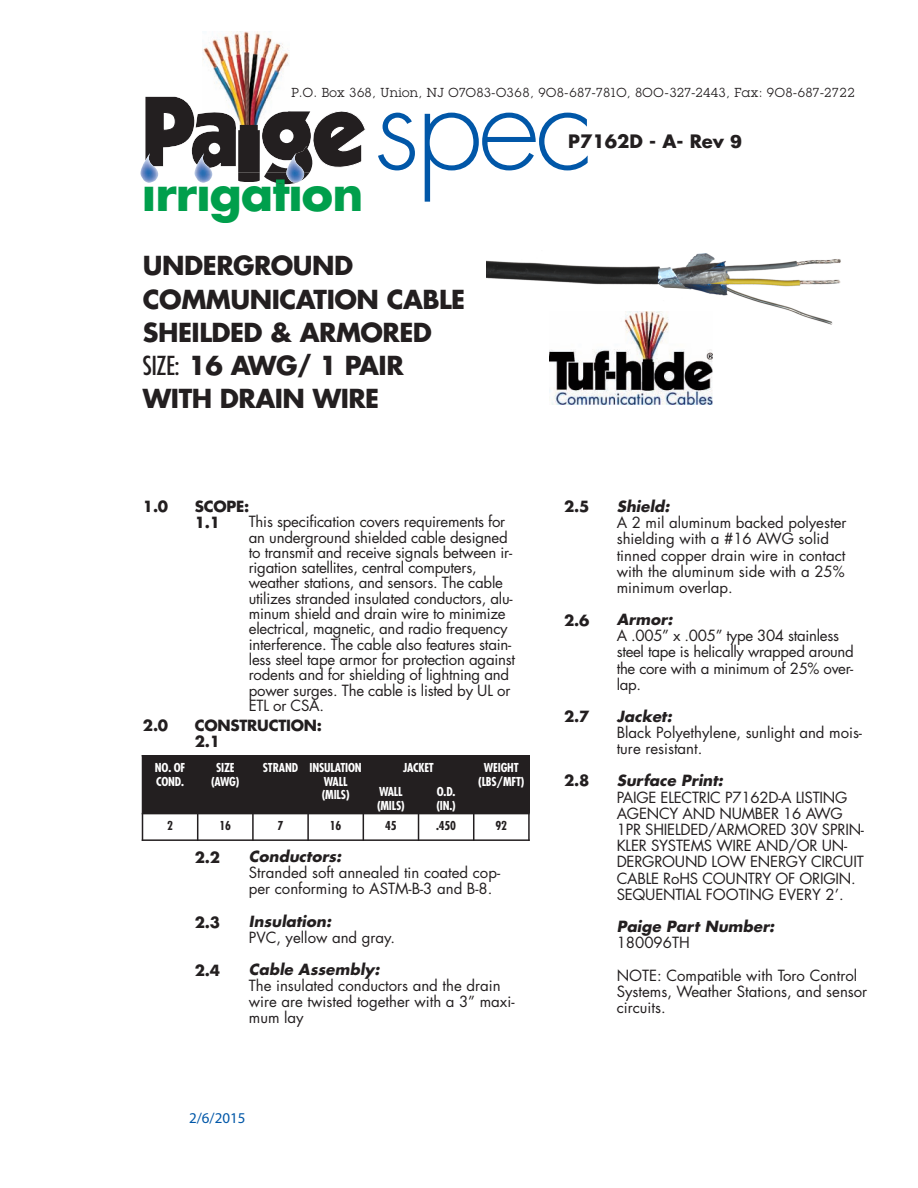
<style>
.page{position:relative;width:918px;height:1188px;background:#fff}
.page>*{position:absolute;margin:0;border:0;box-sizing:border-box;transform-origin:0 0}
.t1{font:300 120px "Futura";color:#0157a8}
.t2{font:700 47.25px "Futura";letter-spacing:-.02em;color:#009f4c}
.t3{font:700 25.5px/33.3px "Futura";letter-spacing:-.02em;color:#231f20}
.t4{font:700 18px "Futura";color:#231f20}
.t5{font:15px/16.2px "Futura";letter-spacing:-.015em;color:#231f20}
.t6{font:italic 700 15px "Futura";letter-spacing:.005em;color:#231f20}
.t7{font:700 15px/16.5px "Futura";letter-spacing:-.015em;color:#231f20}
.t8{font:15px "Myriad Pro";color:#0157a8}
.t9{font:12.75px "Lubalin Graph";letter-spacing:.025em;color:#231f20}
.t10{font:700 condensed 12px/13.5px "Futura";letter-spacing:-.015em;color:#fff}
.t11{font:700 condensed 12px "Futura";letter-spacing:-.015em;color:#231f20}
.s1{font-family:"Arial";font-weight:900}
.s2{font-weight:400;font-stretch:condensed}
</style>
<div class="page">
<img style="left:202px;top:32px;width:87px;height:64px">
<svg style="left:145px;top:96px;width:221px;height:89px"></svg>
<img style="left:140px;top:153px;width:18px;height:30px">
<img style="left:194px;top:153px;width:18px;height:30px">
<img style="left:286px;top:153px;width:18px;height:30px">
<div style="left:364px;top:108px;width:17px;height:18px;background:#fff;border-radius:50%"></div>
<div style="left:142px;top:755px;width:56px;height:59px;background:#231f20"></div>
<div style="left:198px;top:755px;width:55px;height:59px;background:#231f20"></div>
<div style="left:253px;top:755px;width:55px;height:59px;background:#231f20"></div>
<div style="left:308px;top:755px;width:55px;height:59px;background:#231f20"></div>
<div style="left:363px;top:755px;width:111px;height:25px;background:#231f20"></div>
<div style="left:474px;top:755px;width:56px;height:59px;background:#231f20"></div>
<div style="left:363px;top:780px;width:56px;height:34px;background:#231f20"></div>
<div style="left:419px;top:780px;width:55px;height:34px;background:#231f20"></div>
<hr style="left:142px;top:755px;width:1px;height:86px;background:#231f20">
<hr style="left:197px;top:755px;width:1px;height:86px;background:#231f20">
<hr style="left:252px;top:755px;width:2px;height:86px;background:#231f20">
<hr style="left:307px;top:755px;width:2px;height:86px;background:#231f20">
<hr style="left:363px;top:755px;width:1px;height:86px;background:#231f20">
<hr style="left:418px;top:779px;width:1px;height:62px;background:#231f20">
<hr style="left:473px;top:755px;width:1px;height:86px;background:#231f20">
<hr style="left:528px;top:755px;width:2px;height:86px;background:#231f20">
<hr style="left:142px;top:839px;width:388px;height:2px;background:#231f20">
<img style="left:486px;top:253px;width:355px;height:72px">
<img style="left:550px;top:311px;width:162px;height:93px">
<p class="t9" style="left:292px;top:85px;width:565px">P.O. Box 368, Union, NJ O7O83-O368, 9O8-687-781O, 8OO-327-2443, Fax: 9O8-687-2722</p>
<h2 class="t2" style="left:142px;top:172px;width:223px">irrigation</h2>
<h1 class="t1" style="left:375px;top:70px;width:219px">spec</h1>
<p class="t4" style="left:568px;top:133px;width:176px">P7162D - A- Rev <span class="s1">9</span></p>
<h3 class="t3" style="left:143px;top:251px;width:324px">UNDERGROUND<br>COMMUNICATION CABLE<br>SHEILDED &amp; ARMORED<br><span class="s2">SIZE:</span> 16 AWG/ 1 PAIR<br>WITH DRAIN WIRE</h3>
<p class="t7" style="left:143px;top:499px;width:27px">1.0</p>
<p class="t7" style="left:143px;top:719px;width:27px">2.0</p>
<p class="t7" style="left:195px;top:499px;width:56px">SCOPE:<br>1.1</p>
<p class="t5" style="left:249px;top:515px;width:268px;line-height:15.3px">This specification covers requirements for an underground shielded cable designed to transmit and receive signals between ir&shy;rigation satellites, central computers, weather stations, and sensors. The cable utilizes stranded insulated conductors, alu&shy;minum shield and drain wire to minimize electrical, magnetic, and radio frequency interference. The cable also features stain&shy;less steel tape armor for protection against rodents and for shielding of lightning and power surges. The cable is listed by UL or ETL or CSA.</p>
<p class="t7" style="left:195px;top:718px;width:129px">CONSTRUCTION:<br>2.1</p>
<p class="t10" style="left:155px;top:762px;width:32px">NO. OF<br>COND.</p>
<p class="t10" style="left:211px;top:762px;width:30px;text-align:center">SIZE (AWG)</p>
<p class="t10" style="left:322px;top:762px;width:41px;text-indent:-59px">STRAND INSULATION<br>WALL (MILS)</p>
<p class="t10" style="left:403px;top:762px;width:32px">JACKET</p>
<p class="t10" style="left:478px;top:762px;width:48px;text-align:center">WEIGHT (LBS/MFT)</p>
<p class="t10" style="left:377px;top:786px;width:29px">WALL (MILS)</p>
<p class="t10" style="left:436px;top:786px;width:21px">O.D. (IN.)</p>
<p class="t11" style="left:167px;top:821px;width:7px">2</p>
<p class="t11" style="left:220px;top:821px;width:13px">16</p>
<p class="t11" style="left:278px;top:821px;width:7px">7</p>
<p class="t11" style="left:330px;top:821px;width:13px">16</p>
<p class="t11" style="left:385px;top:821px;width:13px">45</p>
<p class="t11" style="left:436px;top:821px;width:22px">.450</p>
<p class="t11" style="left:496px;top:821px;width:13px">92</p>
<p class="t7" style="left:195px;top:850px;width:27px">2.2</p>
<p class="t7" style="left:195px;top:915px;width:27px">2.3</p>
<p class="t7" style="left:195px;top:963px;width:27px">2.4</p>
<p class="t6" style="left:249px;top:850px;width:94px">Conductors:</p>
<p class="t5" style="left:249px;top:866px;width:253px">Stranded soft annealed tin coated cop&shy;per conforming to ASTM-B-3 and B-8.</p>
<p class="t6" style="left:249px;top:914px;width:84px">Insulation:</p>
<p class="t5" style="left:249px;top:930px;width:148px">PVC, yellow and gray.</p>
<p class="t6" style="left:249px;top:962px;width:132px">Cable Assembly:</p>
<p class="t5" style="left:249px;top:979px;width:267px">The insulated conductors and the drain wire are twisted together with a 3” maxi&shy;mum lay</p>
<p class="t8" style="left:189px;top:1109px;width:58px">2/6/2015</p>
<p class="t7" style="left:564px;top:499px;width:27px">2.5</p>
<p class="t7" style="left:564px;top:613px;width:27px">2.6</p>
<p class="t7" style="left:564px;top:709px;width:27px">2.7</p>
<p class="t7" style="left:564px;top:774px;width:27px">2.8</p>
<p class="t6" style="left:617px;top:499px;width:55px">Shield:</p>
<p class="t5" style="left:617px;top:516px;width:231px">A 2 mil aluminum backed polyester shielding with a #16 AWG solid tinned copper drain wire in contact with the aluminum side with a 25% minimum overlap.</p>
<p class="t6" style="left:617px;top:613px;width:57px">Armor:</p>
<p class="t5" style="left:617px;top:629px;width:239px">A .005” x .005” type 304 stainless steel tape is helically wrapped around the core with a minimum of 25% over&shy;lap.</p>
<p class="t6" style="left:617px;top:709px;width:57px">Jacket:</p>
<p class="t5" style="left:617px;top:726px;width:247px">Black Polyethylene, sunlight and mois&shy;ture resistant.</p>
<p class="t6" style="left:617px;top:774px;width:108px">Surface Print:</p>
<p class="t5" style="left:617px;top:790px;width:249px">PAIGE ELECTRIC P7162D-A LISTING<br>AGENCY AND NUMBER 16 AWG<br>1PR SHIELDED/ARMORED 30V SPRIN-<br>KLER SYSTEMS WIRE AND/OR UN-<br>DERGROUND LOW ENERGY CIRCUIT<br>CABLE RoHS COUNTRY OF ORIGIN.<br>SEQUENTIAL FOOTING EVERY 2’.</p>
<p class="t6" style="left:617px;top:919px;width:159px">Paige Part Number:</p>
<p class="t5" style="left:617px;top:928px;width:242px;line-height:32.4px">180096TH<br>NOTE: Compatible with Toro Control</p>
<p class="t5" style="left:617px;top:984px;width:252px">Systems, Weather Stations, and sensor circuits.</p>
</div>
